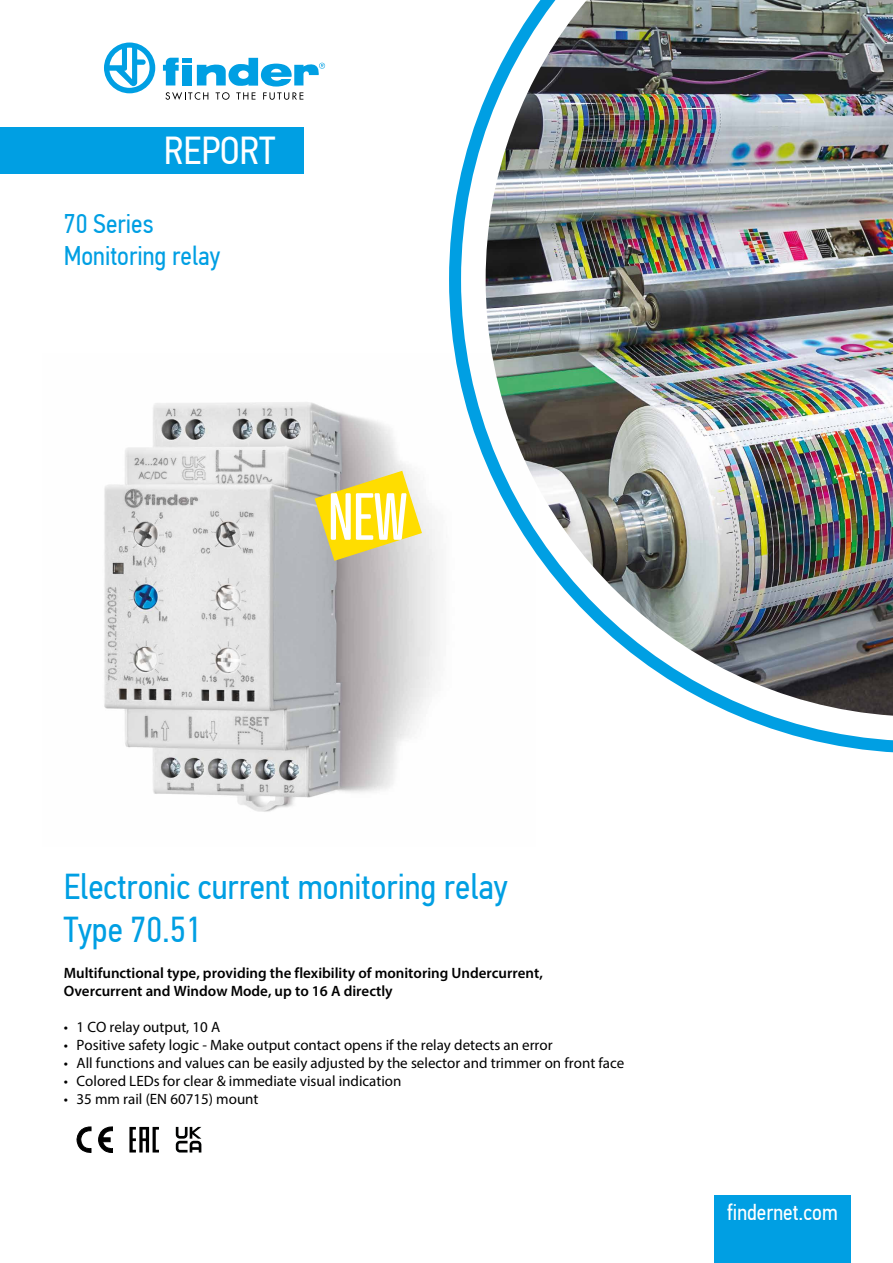
<style>
.page{position:relative;width:893px;height:1263px;background:#fff}
.page>*{position:absolute;margin:0;border:0;box-sizing:border-box;transform-origin:0 0}
.t1{font:39px "PF Din Text Cond Pro";color:#fff}
.t2{font:36px/43.2px "PF Din Text Cond Pro";color:#009fe3}
.t3{font:27px/32.4px "PF Din Text Cond Pro";color:#009fe3}
.t4{font:22.5px "PF Din Text Cond Pro";color:#fff}
.t5{font:15px "Myriad Pro";color:#000}
.t6{font:600 15px/18px "Myriad Pro";color:#000}
</style>
<div class="page">
<img style="left:104px;top:402px;width:335px;height:410px">
<svg style="left:104px;top:43px;width:51px;height:50px"></svg>
<svg style="left:163px;top:58px;width:162px;height:42px"></svg>
<div style="left:714px;top:1195px;width:136px;height:68px;background:#009fe3"></div>
<div style="left:0;top:128px;width:304px;height:46px;background:#009fe3"></div>
<svg style="left:449px;top:96px;width:444px;height:657px"></svg>
<img style="left:486px;top:0;width:407px;height:716px">
<svg style="left:129px;top:1127px;width:30px;height:25px"></svg>
<svg style="left:77px;top:1127px;width:14px;height:25px"></svg>
<svg style="left:98px;top:1127px;width:15px;height:25px"></svg>
<svg style="left:314px;top:470px;width:109px;height:92px"></svg>
<svg style="left:176px;top:1127px;width:25px;height:25px"></svg>
<h1 class="t1" style="left:164px;top:128px;width:113px">REPORT</h1>
<h3 class="t3" style="left:64px;top:207px;width:158px">70 Series<br>Monitoring relay</h3>
<h2 class="t2" style="left:64px;top:865px;width:445px">Electronic current monitoring relay<br>Type 70.51</h2>
<p class="t6" style="left:64px;top:963px;width:481px">Multifunctional type, providing the flexibility of monitoring Undercurrent,<br>Overcurrent and Window Mode, up to 16 A directly</p>
<p class="t5" style="left:64px;top:1018px;width:158px">• 1 CO relay output, 10 A</p>
<p class="t5" style="left:64px;top:1036px;width:490px">• Positive safety logic - Make output contact opens if the relay detects an error</p>
<p class="t5" style="left:64px;top:1054px;width:562px">• All functions and values can be easily adjusted by the selector and trimmer on front face</p>
<p class="t5" style="left:64px;top:1072px;width:339px">• Colored LEDs for clear &amp; immediate visual indication</p>
<p class="t5" style="left:64px;top:1090px;width:196px">• 35 mm rail (EN 60715) mount</p>
<h3 class="t4" style="left:727px;top:1199px;width:112px">findernet.com</h3>
</div>
